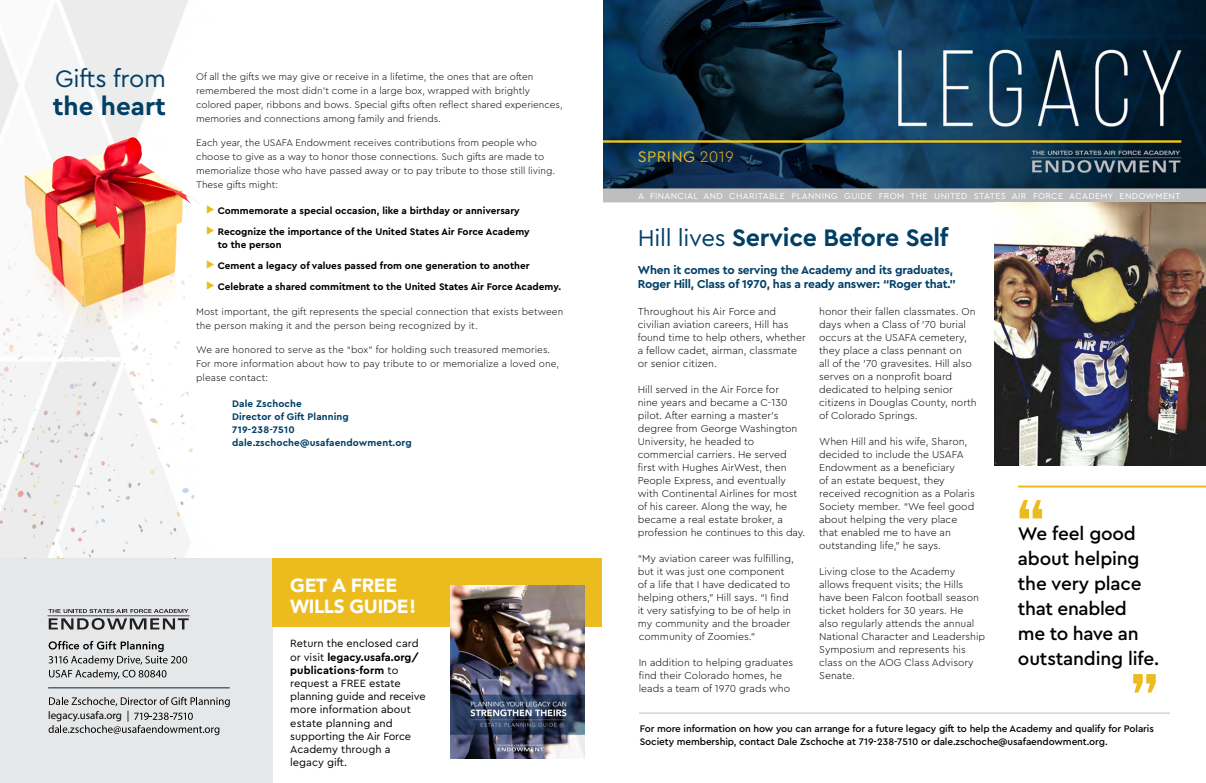
<style>
.page{position:relative;width:1206px;height:783px;background:#fff}
.page>*{position:absolute;margin:0;border:0;box-sizing:border-box;transform-origin:0 0}
.t1{font:89.5px "Bebas Neue";color:#ecbb1d}
.t2{font:700 26px "Cera GR";color:#004067}
.t3{font:700 25px "Cera GR";letter-spacing:-.01em;color:#004067}
.t4{font:25px "Cera GR";letter-spacing:-.01em;color:#004067}
.t5{font:500 19px/25px "Cera GR";letter-spacing:-.01em;color:#000}
.t6{font:900 19px/21px "Avenir";letter-spacing:-.02em;color:#fff}
.t7{font:16px "Cera GR";letter-spacing:.02em;color:#ecbb1d}
.t8{font:700 12px/14px "Cera GR";letter-spacing:-.02em;color:#004067}
.t9{font:11px/13.2px "Cera GR";color:#000}
.t10{font:11px "Myriad Pro";color:#000}
.t11{font:300 10.5px/13px "Cera GR";color:#000}
.t12{font:300 10px/14px "Cera GR";color:#000}
.t13{font:700 10px/13px "Cera GR";color:#000}
.t14{font:500 10px/13px "Cera GR";letter-spacing:-.01em;color:#000}
.t15{font:700 10px/13px "Cera GR";letter-spacing:.01em;color:#004067}
.t16{font:9px "Cera GR";letter-spacing:.04em;color:#fff}
.s1{color:#ecbb1d}
.s2{font-weight:700}
.s3{font-weight:300}
.s4{font-weight:400;font-size:24px}
</style>
<div class="page">
<img style="left:603px;top:0;width:603px;height:188px">
<img style="left:0;top:0;width:326px;height:559px">
<div style="left:603px;top:188px;width:603px;height:14px;background:#bcbec0"></div>
<div style="left:0;top:559px;width:273px;height:224px;background:#e6e7e8"></div>
<svg style="left:49px;top:641px;width:138px;height:39px"></svg>
<svg style="left:49px;top:697px;width:181px;height:10px"></svg>
<svg style="left:49px;top:713px;width:170px;height:22px"></svg>
<hr style="left:48px;top:687px;width:182px;height:1px;background:#00263d">
<div style="left:272px;top:559px;width:330px;height:68px;background:#ecbb1d"></div>
<img style="left:451px;top:585px;width:134px;height:174px">
<hr style="left:48px;top:616px;width:142px;height:1px;background:#3c5164">
<svg style="left:48px;top:609px;width:141px;height:21px"></svg>
<hr style="left:639px;top:713px;width:531px;height:1px;background:#bcbec0">
<img style="left:995px;top:202px;width:211px;height:264px">
<hr style="left:1018px;top:486px;width:188px;height:2px;background:#ecbb1d">
<img style="left:0;top:370px;width:196px;height:189px">
<img style="left:0;top:102px;width:230px;height:268px">
<h3 class="t4" style="left:55px;top:64px;width:112px">Gifts from</h3>
<h2 class="t2" style="left:53px;top:91px;width:115px">the heart</h2>
<p class="t12" style="left:196px;top:70px;width:368px">Of all the gifts we may give or receive in a lifetime, the ones that are often remembered the most didn’t come in a large box, wrapped with brightly colored paper, ribbons and bows. Special gifts often reflect shared experiences, memories and connections among family and friends.</p>
<p class="t12" style="left:196px;top:136px;width:361px">Each year, the USAFA Endowment receives contributions from people who choose to give as a way to honor those connections. Such gifts are made to memorialize those who have passed away or to pay tribute to those still living.<br>These gifts might:</p>
<p class="t13" style="left:206px;top:204px;width:315px"><span class="s1">◆</span> Commemorate a special occasion, like a birthday or anniversary</p>
<p class="t13" style="left:218px;top:225px;width:314px;text-indent:-12px"><span class="s1">◆</span> Recognize the importance of the United States Air Force Academy to the person</p>
<p class="t13" style="left:206px;top:259px;width:325px"><span class="s1">◆</span> Cement a legacy of values passed from one generation to another</p>
<p class="t13" style="left:206px;top:280px;width:356px"><span class="s1">◆</span> Celebrate a shared commitment to the United States Air Force Academy.</p>
<p class="t12" style="left:196px;top:305px;width:369px">Most important, the gift represents the special connection that exists between the person making it and the person being recognized by it.</p>
<p class="t12" style="left:196px;top:343px;width:365px">We are honored to serve as the “box” for holding such treasured memories.<br>For more information about how to pay tribute to or memorialize a loved one, please contact:</p>
<p class="t15" style="left:232px;top:397px;width:181px">Dale Zschoche<br>Director of Gift Planning<br>719-238-7510 dale.zschoche@usafaendowment.org</p>
<p class="t10" style="left:48px;top:708px;width:83px">legacy.usafa.org |</p>
<h3 class="t6" style="left:290px;top:574px;width:128px">GET A FREE<br>WILLS GUIDE!</h3>
<p class="t9" style="left:290px;top:637px;width:137px">Return the enclosed card or visit <span class="s2">legacy.usafa.org/ publications-form</span> to request a FREE estate planning guide and receive more information about estate planning and supporting the Air Force<br>Academy through a legacy gift.</p>
<h3 class="t7" style="left:638px;top:147px;width:97px">SPRING <span class="s3">2019</span></h3>
<p class="t16" style="left:638px;top:191px;width:544px">A FINANCIAL AND CHARITABLE PLANNING GUIDE FROM THE UNITED STATES AIR FORCE ACADEMY ENDOWMENT</p>
<h3 class="t3" style="left:638px;top:224px;width:312px"><span class="s4">Hill lives</span> Service Before Self</h3>
<p class="t8" style="left:638px;top:263px;width:319px">When it comes to serving the Academy and its graduates,<br>Roger Hill, Class of 1970, has a ready answer: “Roger that.”</p>
<p class="t11" style="left:638px;top:305px;width:170px">Throughout his Air Force and civilian aviation careers, Hill has found time to help others, whether a fellow cadet, airman, classmate or senior citizen.</p>
<p class="t11" style="left:638px;top:383px;width:169px">Hill served in the Air Force for<br>nine years and became a C-130 pilot. After earning a master’s degree from George Washington<br>University, he headed to commercial carriers. He served first with Hughes AirWest, then<br>People Express, and eventually with Continental Airlines for most of his career. Along the way, he became a real estate broker, a profession he continues to this day.</p>
<p class="t11" style="left:638px;top:552px;width:158px">“My aviation career was fulfilling, but it was just one component of a life that I have dedicated to helping others,” Hill says. “I find it very satisfying to be of help in my community and the broader community of Zoomies.”</p>
<p class="t11" style="left:639px;top:656px;width:156px">In addition to helping graduates find their Colorado homes, he leads a team of 1970 grads who</p>
<p class="t11" style="left:819px;top:305px;width:159px">honor their fallen classmates. On days when a Class of ’70 burial occurs at the USAFA cemetery, they place a class pennant on<br>all of the ’70 gravesites. Hill also serves on a nonprofit board dedicated to helping senior citizens in Douglas County, north of Colorado Springs.</p>
<p class="t11" style="left:819px;top:435px;width:157px">When Hill and his wife, Sharon, decided to include the USAFA<br>Endowment as a beneficiary<br>of an estate bequest, they received recognition as a Polaris<br>Society member. “We feel good about helping the very place that enabled me to have an outstanding life,” he says.</p>
<p class="t11" style="left:819px;top:565px;width:168px">Living close to the Academy allows frequent visits; the Hills have been Falcon football season ticket holders for 30 years. He also regularly attends the annual<br>National Character and Leadership<br>Symposium and represents his class on the AOG Class Advisory<br>Senate.</p>
<h1 class="t1" style="left:1016px;top:483px;width:31px">“</h1>
<h3 class="t5" style="left:1018px;top:521px;width:143px">We feel good about helping the very place that enabled<br>me to have an outstanding life.</h3>
<h1 class="t1" style="left:1159px;top:710px;width:31px;rotate:-180deg">“</h1>
<p class="t14" style="left:640px;top:723px;width:516px">For more information on how you can arrange for a future legacy gift to help the Academy and qualify for Polaris<br>Society membership, contact Dale Zschoche at 719-238-7510 or dale.zschoche@usafaendowment.org.</p>
</div>
